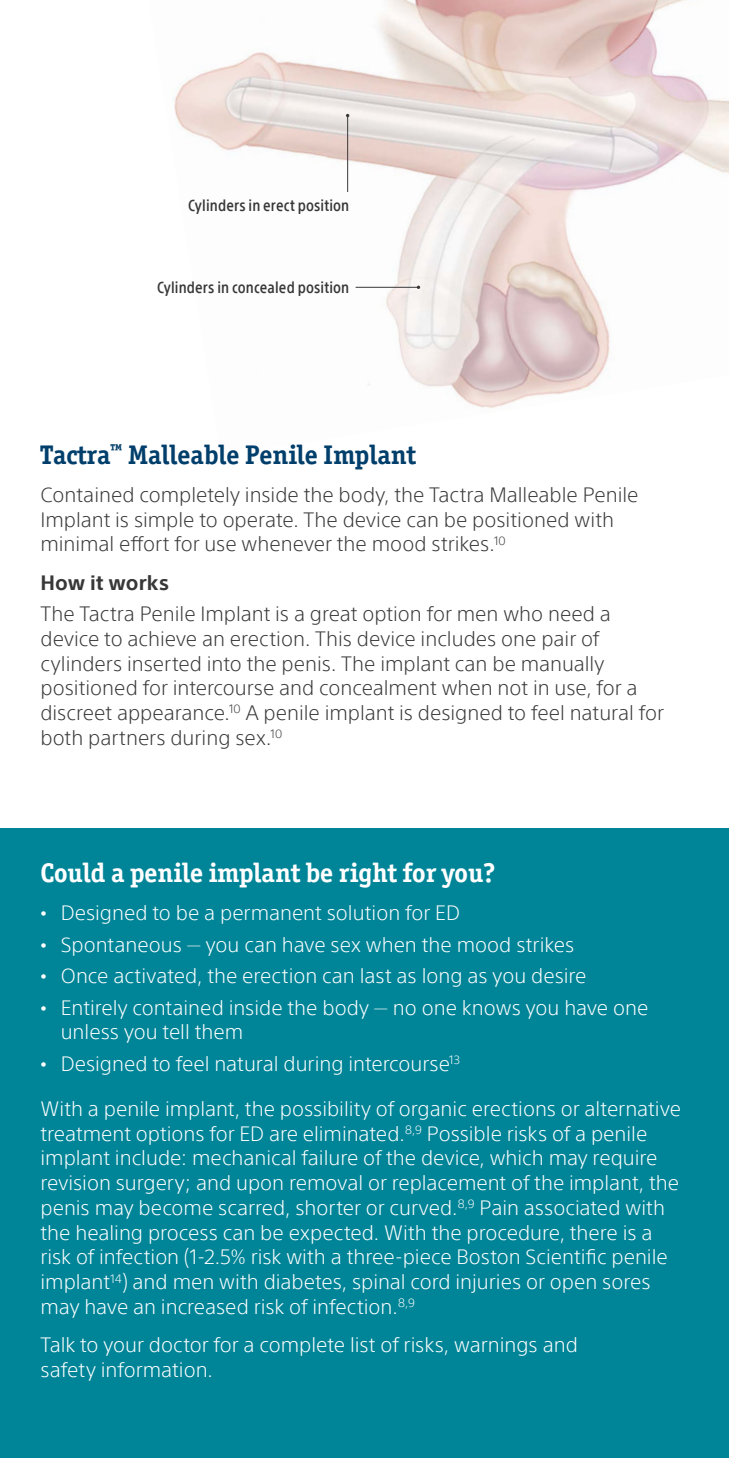
<style>
.page{position:relative;width:729px;height:1458px;background:#fff}
.page>*{position:absolute;margin:0;border:0;box-sizing:border-box;transform-origin:0 0}
.t1{font:700 27px "Officina Ser ITC Std";color:#fff}
.t2{font:700 27px "Officina Ser ITC Std";color:#003e6b}
.t3{font:300 20.25px/24.8px "SST";color:#fff}
.t4{font:300 20.25px/24.8px "SST";color:#383838}
.t5{font:700 20.25px "SST";letter-spacing:.01em;color:#383838}
.t6{font:500 condensed 15.75px "SST";letter-spacing:.01em;color:#383838}
.s1{font-size:13.5px}
</style>
<div class="page">
<img style="left:174px;top:0;width:555px;height:409px">
<hr style="left:356px;top:287px;width:63px;height:1px;background:#383838">
<hr style="left:347px;top:116px;width:1px;height:76px;background:#383838">
<div style="left:0;top:829px;width:729px;height:629px;background:#008598"></div>
<hr style="left:728px;top:829px;width:1px;height:629px;background:#003e6b">
<p class="t6" style="left:188px;top:196px;width:163px">Cylinders in erect position</p>
<p class="t6" style="left:157px;top:278px;width:194px">Cylinders in concealed position</p>
<h1 class="t2" style="left:40px;top:438px;width:377px">Tactra<sup>™</sup> Malleable Penile Implant</h1>
<p class="t4" style="left:40px;top:482px;width:600px">Contained completely inside the body, the Tactra Malleable Penile<br>Implant is simple to operate. The device can be positioned with minimal effort for use whenever the mood strikes.<sup>10</sup></p>
<p class="t5" style="left:40px;top:570px;width:130px">How it works</p>
<p class="t4" style="left:40px;top:601px;width:625px">The Tactra Penile Implant is a great option for men who need a device to achieve an erection. This device includes one pair of cylinders inserted into the penis. The implant can be manually positioned for intercourse and concealment when not in use, for a discreet appearance.<sup>10</sup> A penile implant is designed to feel natural for both partners during sex.<sup>10</sup></p>
<h1 class="t1" style="left:40px;top:856px;width:457px">Could a penile implant be right for you?</h1>
<p class="t3" style="left:40px;top:901px;width:421px"><span class="s1">•</span> Designed to be a permanent solution for ED</p>
<p class="t3" style="left:40px;top:932px;width:535px"><span class="s1">•</span> Spontaneous — you can have sex when the mood strikes</p>
<p class="t3" style="left:40px;top:964px;width:547px"><span class="s1">•</span> Once activated, the erection can last as long as you desire</p>
<p class="t3" style="left:61px;top:995px;width:589px;text-indent:-20px"><span class="s1">•</span> Entirely contained inside the body — no one knows you have one unless you tell them</p>
<p class="t3" style="left:40px;top:1051px;width:421px"><span class="s1">•</span> Designed to feel natural during intercourse<sup>13</sup></p>
<p class="t3" style="left:40px;top:1096px;width:642px">With a penile implant, the possibility of organic erections or alternative treatment options for ED are eliminated.<sup>8,9</sup> Possible risks of a penile implant include: mechanical failure of the device, which may require revision surgery; and upon removal or replacement of the implant, the penis may become scarred, shorter or curved.<sup>8,9</sup> Pain associated with the healing process can be expected. With the procedure, there is a risk of infection (1-2.5% risk with a three-piece Boston Scientific penile implant<sup>14</sup>) and men with diabetes, spinal cord injuries or open sores may have an increased risk of infection.<sup>8,9</sup></p>
<p class="t3" style="left:40px;top:1333px;width:539px">Talk to your doctor for a complete list of risks, warnings and safety information.</p>
</div>
